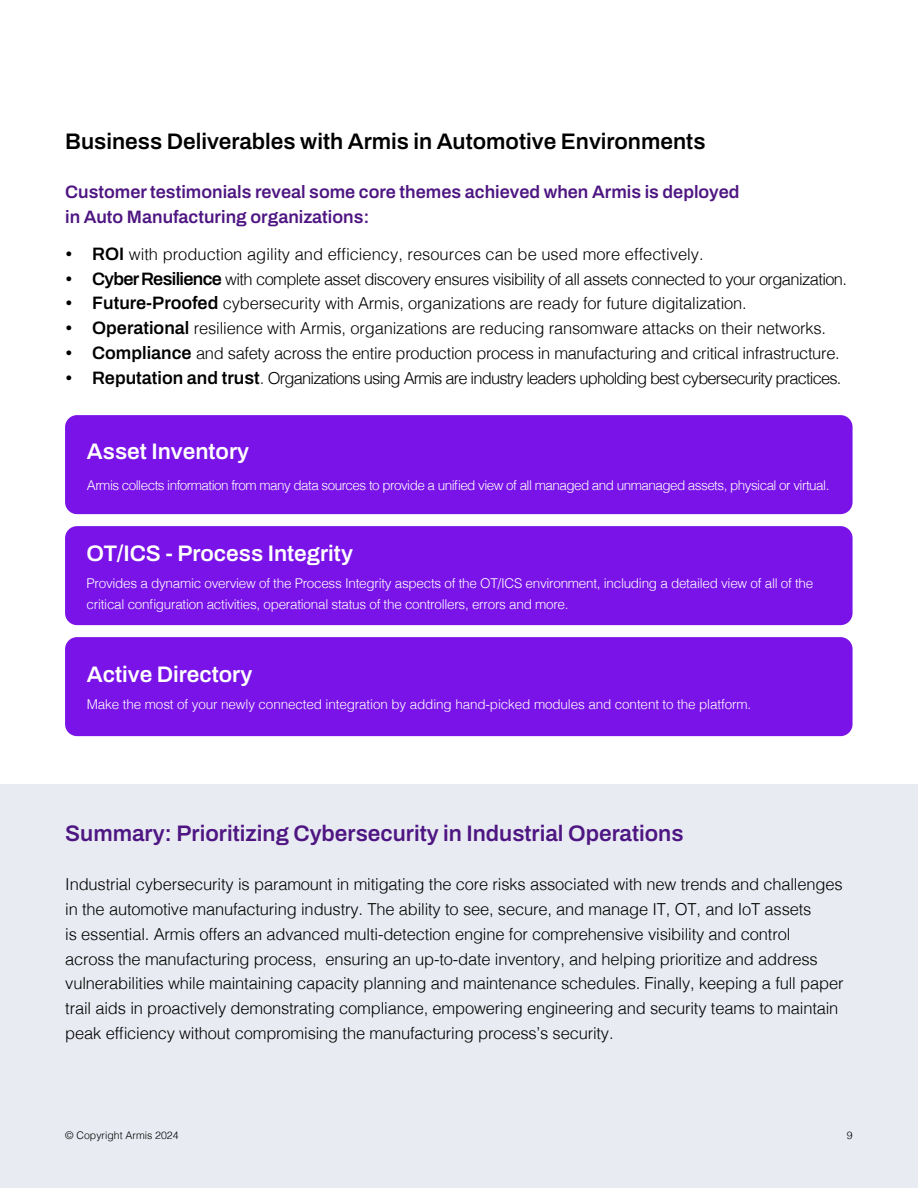
<style>
.page{position:relative;width:918px;height:1188px;background:#fff}
.page>*{position:absolute;margin:0;border:0;box-sizing:border-box;transform-origin:0 0}
.t1{font:600 22.5px "Archivo";color:#4e1682}
.t2{font:600 22.5px "Archivo";color:#000}
.t3{font:600 22.5px "Archivo";color:#fff}
.t4{font:600 18px/24.8px "Archivo";color:#4e1682}
.t5{font:300 16.5px/24.8px "Helvetica";letter-spacing:-.01em;color:#000}
.t6{font:300 16.5px "Helvetica";letter-spacing:-.035em;color:#000}
.t7{font:300 16.5px "Helvetica";letter-spacing:-.05em;color:#000}
.t8{font:300 13.5px/21px "Helvetica";letter-spacing:-.02em;color:#fff}
.t9{font:300 13.5px "Helvetica";letter-spacing:-.04em;color:#fff}
.t10{font:300 10.5px "Helvetica";color:#000}
.s1{font-family:"Archivo";font-weight:600;font-size:18px}
</style>
<div class="page">
<div style="left:0;top:784px;width:918px;height:404px;background:#e9ebf2"></div>
<div style="left:65px;top:415px;width:788px;height:99px;background:#7a13e8;border-radius:12px"></div>
<div style="left:65px;top:526px;width:788px;height:99px;background:#7a13e8;border-radius:12px"></div>
<div style="left:65px;top:637px;width:788px;height:99px;background:#7a13e8;border-radius:12px"></div>
<h1 class="t2" style="left:65px;top:124px;width:642px">Business Deliverables with Armis in Automotive Environments</h1>
<p class="t4" style="left:65px;top:180px;width:676px">Customer testimonials reveal some core themes achieved when Armis is deployed in Auto Manufacturing organizations:</p>
<p class="t5" style="left:65px;top:240px;width:640px"><span class="s1">• ROI</span> with production agility and efficiency, resources can be used more effectively.</p>
<p class="t6" style="left:65px;top:265px;width:783px"><span class="s1">• Cyber Resilience</span> with complete asset discovery ensures visibility of all assets connected to your organization.</p>
<p class="t5" style="left:65px;top:290px;width:683px"><span class="s1">• Future-Proofed</span> cybersecurity with Armis, organizations are ready for future digitalization.</p>
<p class="t5" style="left:65px;top:315px;width:762px"><span class="s1">• Operational</span> resilience with Armis, organizations are reducing ransomware attacks on their networks.</p>
<p class="t5" style="left:65px;top:339px;width:776px"><span class="s1">• Compliance</span> and safety across the entire production process in manufacturing and critical infrastructure.</p>
<p class="t7" style="left:65px;top:364px;width:778px"><span class="s1">• Reputation and trust</span>. Organizations using Armis are industry leaders upholding best cybersecurity practices.</p>
<h1 class="t3" style="left:87px;top:434px;width:164px">Asset Inventory</h1>
<p class="t9" style="left:87px;top:473px;width:744px">Armis collects information from many data sources to provide a unified view of all managed and unmanaged assets, physical or virtual.</p>
<h1 class="t3" style="left:87px;top:536px;width:268px">OT/ICS - Process Integrity</h1>
<p class="t8" style="left:87px;top:571px;width:728px">Provides a dynamic overview of the Process Integrity aspects of the OT/ICS environment, including a detailed view of all of the critical configuration activities, operational status of the controllers, errors and more.</p>
<h1 class="t3" style="left:87px;top:658px;width:167px">Active Directory</h1>
<p class="t8" style="left:87px;top:693px;width:666px">Make the most of your newly connected integration by adding hand-picked modules and content to the platform.</p>
<h1 class="t1" style="left:65px;top:816px;width:620px">Summary: Prioritizing Cybersecurity in Industrial Operations</h1>
<p class="t5" style="left:65px;top:871px;width:780px">Industrial cybersecurity is paramount in mitigating the core risks associated with new trends and challenges in the automotive manufacturing industry. The ability to see, secure, and manage IT, OT, and IoT assets<br>is essential. Armis offers an advanced multi-detection engine for comprehensive visibility and control<br>across the manufacturing process, ensuring an up-to-date inventory, and helping prioritize and address vulnerabilities while maintaining capacity planning and maintenance schedules. Finally, keeping a full paper trail aids in proactively demonstrating compliance, empowering engineering and security teams to maintain peak efficiency without compromising the manufacturing process’s security.</p>
<p class="t10" style="left:65px;top:1126px;width:115px">© Copyright Armis 2024</p>
<p class="t10" style="left:847px;top:1126px;width:7px">9</p>
</div>
